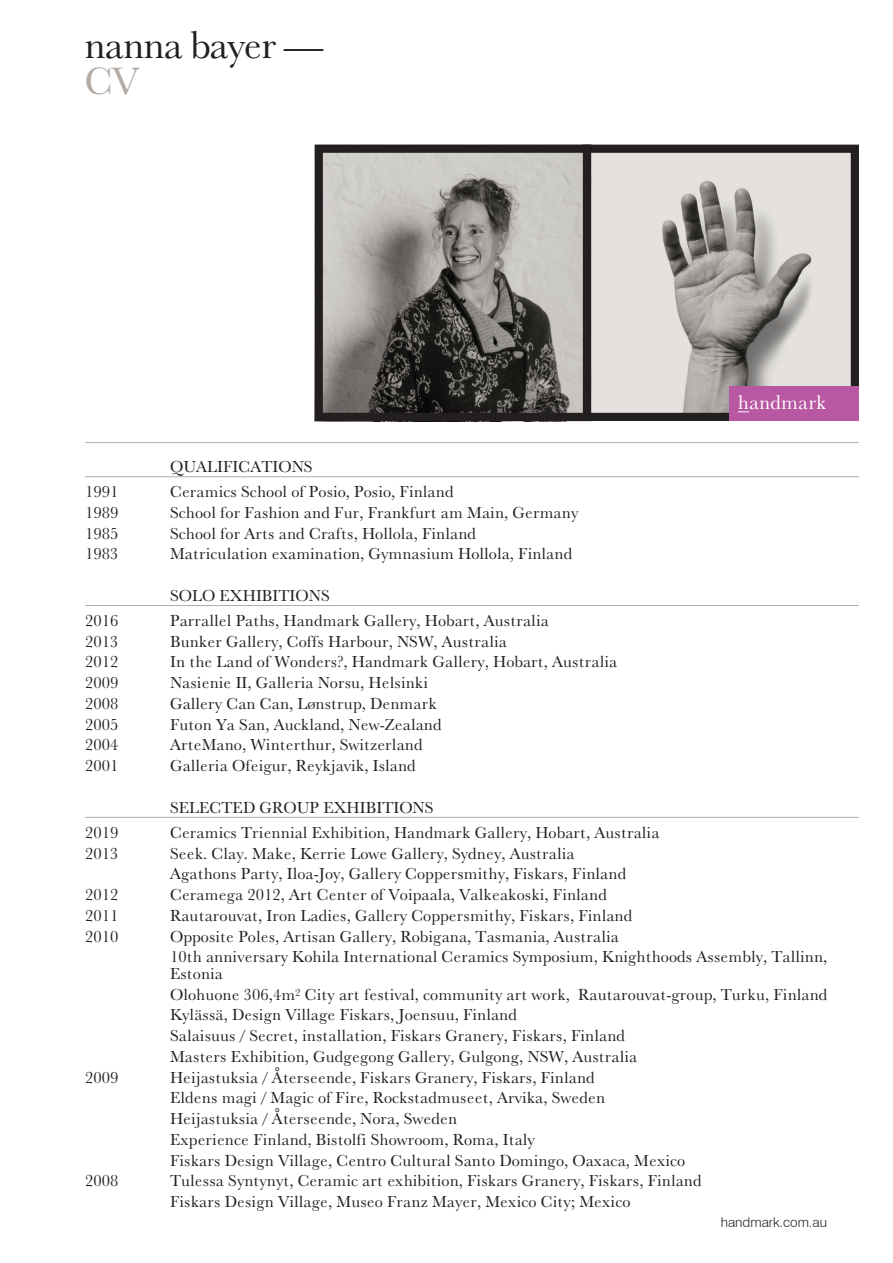
<style>
.page{position:relative;width:893px;height:1263px;background:#fff}
.page>*{position:absolute;margin:0;border:0;box-sizing:border-box;transform-origin:0 0}
.t1{font:39.6px "Baskerville No 2 BT";letter-spacing:-.04em;color:#231f20}
.t2{font:39.6px "Baskerville No 2 BT";color:#b3aca6}
.t3{font:20.25px "Baskerville No 2 BT";color:#fff}
.t4{font:16.5px/20.7px "Baskerville No 2 BT";color:#231f20}
.t5{font:300 13.5px "Swiss 721 BT";color:#231f20}
</style>
<div class="page">
<div style="left:587px;top:149px;width:268px;height:268px;background:#e4e1de"></div>
<img style="left:662px;top:180px;width:152px;height:232px">
<div style="left:583px;top:145px;width:276px;height:276px;border:8px solid #231f20"></div>
<img style="left:324px;top:154px;width:258px;height:258px">
<div style="left:315px;top:145px;width:276px;height:276px;border:8px solid #231f20"></div>
<hr style="left:85px;top:476px;width:774px;height:1px;background:#b3aca6">
<hr style="left:85px;top:605px;width:774px;height:1px;background:#b3aca6">
<hr style="left:85px;top:817px;width:774px;height:1px;background:#b3aca6">
<hr style="left:85px;top:442px;width:774px;height:1px;background:#b3aca6">
<div style="left:730px;top:387px;width:129px;height:34px;background:#b857a2"></div>
<h1 class="t1" style="left:84px;top:20px;width:241px">nanna bayer —</h1>
<h1 class="t2" style="left:85px;top:56px;width:56px">CV</h1>
<p class="t4" style="left:170px;top:456px;width:144px">QUALIFICATIONS</p>
<p class="t3" style="left:738px;top:390px;width:90px">handmark</p>
<p class="t4" style="left:85px;top:481px;width:35px">1991</p>
<p class="t4" style="left:170px;top:481px;width:285px">Ceramics School of Posio, Posio, Finland</p>
<p class="t4" style="left:85px;top:502px;width:35px">1989</p>
<p class="t4" style="left:170px;top:502px;width:410px">School for Fashion and Fur, Frankfurt am Main, Germany</p>
<p class="t4" style="left:85px;top:522px;width:35px">1985</p>
<p class="t4" style="left:170px;top:522px;width:308px">School for Arts and Crafts, Hollola, Finland</p>
<p class="t4" style="left:85px;top:543px;width:35px">1983</p>
<p class="t4" style="left:170px;top:543px;width:404px">Matriculation examination, Gymnasium Hollola, Finland</p>
<p class="t4" style="left:170px;top:585px;width:161px">SOLO EXHIBITIONS</p>
<p class="t4" style="left:85px;top:610px;width:35px">2016</p>
<p class="t4" style="left:170px;top:610px;width:380px">Parrallel Paths, Handmark Gallery, Hobart, Australia</p>
<p class="t4" style="left:85px;top:630px;width:35px">2013</p>
<p class="t4" style="left:170px;top:630px;width:338px">Bunker Gallery, Coffs Harbour, NSW, Australia</p>
<p class="t4" style="left:85px;top:651px;width:35px">2012</p>
<p class="t4" style="left:170px;top:651px;width:449px">In the Land of Wonders?, Handmark Gallery, Hobart, Australia</p>
<p class="t4" style="left:85px;top:672px;width:35px">2009</p>
<p class="t4" style="left:170px;top:672px;width:260px">Nasienie II, Galleria Norsu, Helsinki</p>
<p class="t4" style="left:85px;top:693px;width:35px">2008</p>
<p class="t4" style="left:170px;top:693px;width:268px">Gallery Can Can, Lønstrup, Denmark</p>
<p class="t4" style="left:85px;top:713px;width:35px">2005</p>
<p class="t4" style="left:170px;top:713px;width:273px">Futon Ya San, Auckland, New-Zealand</p>
<p class="t4" style="left:85px;top:734px;width:35px">2004</p>
<p class="t4" style="left:170px;top:734px;width:254px">ArteMano, Winterthur, Switzerland</p>
<p class="t4" style="left:85px;top:755px;width:35px">2001</p>
<p class="t4" style="left:170px;top:755px;width:247px">Galleria Ofeigur, Reykjavik, Island</p>
<p class="t4" style="left:170px;top:796px;width:265px">SELECTED GROUP EXHIBITIONS</p>
<p class="t4" style="left:85px;top:821px;width:35px">2019</p>
<p class="t4" style="left:170px;top:821px;width:491px">Ceramics Triennial Exhibition, Handmark Gallery, Hobart, Australia</p>
<p class="t4" style="left:85px;top:842px;width:35px">2013</p>
<p class="t4" style="left:170px;top:842px;width:458px">Seek. Clay. Make, Kerrie Lowe Gallery, Sydney, Australia<br>Agathons Party, Iloa-Joy, Gallery Coppersmithy, Fiskars, Finland</p>
<p class="t4" style="left:85px;top:884px;width:35px">2012</p>
<p class="t4" style="left:170px;top:884px;width:438px">Ceramega 2012, Art Center of Voipaala, Valkeakoski, Finland</p>
<p class="t4" style="left:85px;top:904px;width:35px">2011</p>
<p class="t4" style="left:170px;top:904px;width:464px">Rautarouvat, Iron Ladies, Gallery Coppersmithy, Fiskars, Finland</p>
<p class="t4" style="left:85px;top:925px;width:35px">2010</p>
<p class="t4" style="left:170px;top:925px;width:659px">Opposite Poles, Artisan Gallery, Robigana, Tasmania, Australia<br>10th anniversary Kohila International Ceramics Symposium, Knighthoods Assembly, Tallinn,</p>
<p class="t4" style="left:170px;top:962px;width:659px">Estonia<br>Olohuone 306,4m² City art festival, community art work, Rautarouvat-group, Turku, Finland Kylässä, Design Village Fiskars, Joensuu, Finland<br>Salaisuus / Secret, installation, Fiskars Granery, Fiskars, Finland<br>Masters Exhibition, Gudgegong Gallery, Gulgong, NSW, Australia</p>
<p class="t4" style="left:85px;top:1066px;width:35px">2009</p>
<p class="t4" style="left:170px;top:1066px;width:517px">Heijastuksia / Återseende, Fiskars Granery, Fiskars, Finland<br>Eldens magi / Magic of Fire, Rockstadmuseet, Arvika, Sweden Heijastuksia / Återseende, Nora, Sweden<br>Experience Finland, Bistolfi Showroom, Roma, Italy<br>Fiskars Design Village, Centro Cultural Santo Domingo, Oaxaca, Mexico</p>
<p class="t4" style="left:85px;top:1170px;width:35px">2008</p>
<p class="t4" style="left:170px;top:1170px;width:533px">Tulessa Syntynyt, Ceramic art exhibition, Fiskars Granery, Fiskars, Finland<br>Fiskars Design Village, Museo Franz Mayer, Mexico City; Mexico</p>
<p class="t5" style="left:721px;top:1214px;width:108px">handmark.com.au</p>
</div>
